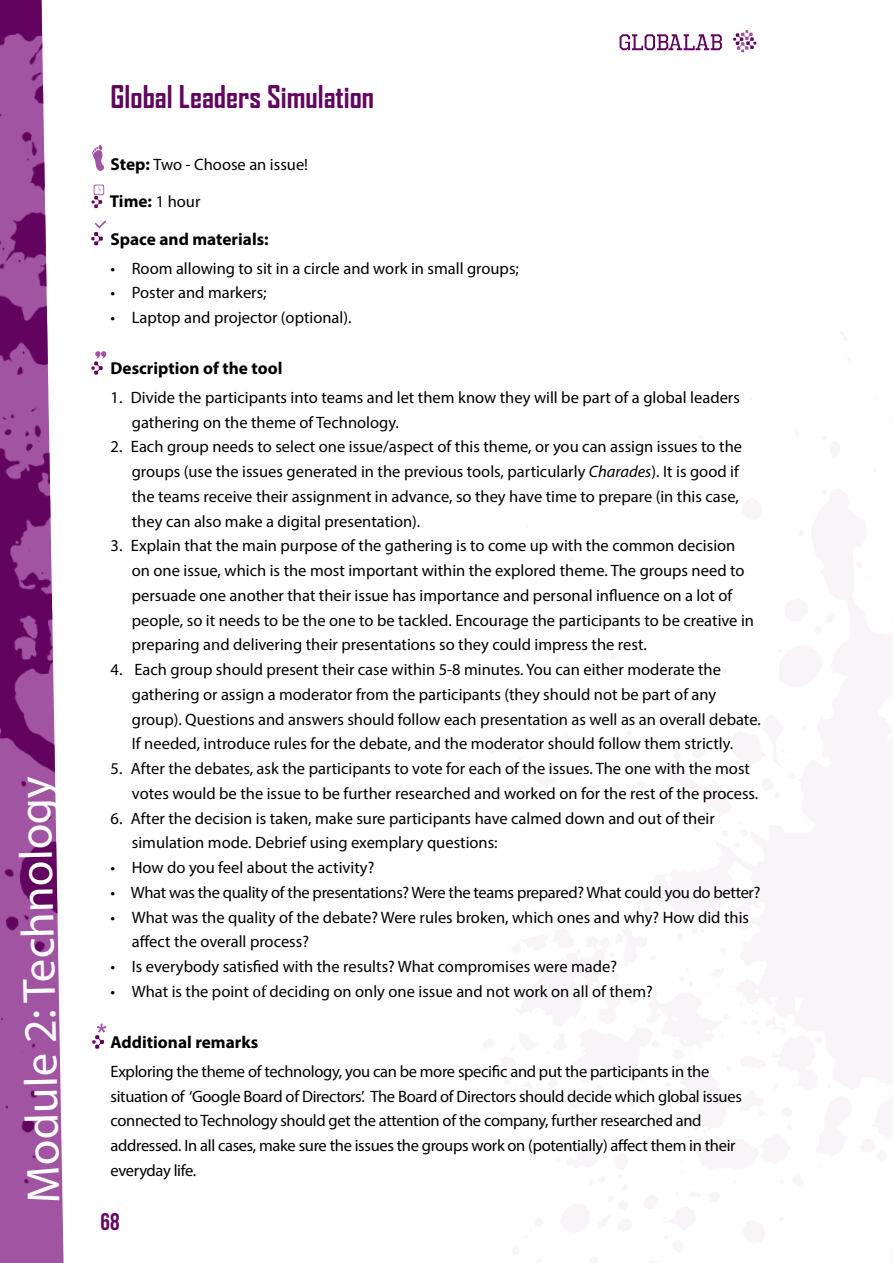
<style>
.page{position:relative;width:893px;height:1263px;background:#fff}
.page>*{position:absolute;margin:0;border:0;box-sizing:border-box;transform-origin:0 0}
.t1{font:46.65px "Myriad Pro";color:#fff}
.t2{font:700 30px "Agency FB";color:#61035f}
.t3{font:24px "Bebas Neue";color:#61035f}
.t4{font:700 17.25px/37.2px "Myriad Pro";color:#000}
.t5{font:16.5px/24.8px "Myriad Pro";color:#000}
.t6{font:16.5px/24.8px "Myriad Pro";letter-spacing:-.02em;color:#000}
.s1{font-weight:700;font-size:17.25px}
.s2{font-weight:400;font-size:16.5px}
.s3{font-style:italic}
.s4{font-family:"Cambria"}
</style>
<div class="page">
<svg style="left:620px;top:34px;width:102px;height:16px"></svg>
<svg style="left:733px;top:30px;width:23px;height:22px"></svg>
<svg style="left:484px;top:332px;width:409px;height:931px"></svg>
<svg style="left:0;top:0;width:64px;height:1263px;background:#a05b9f"></svg>
<svg style="left:92px;top:145px;width:13px;height:26px"></svg>
<svg style="left:92px;top:185px;width:12px;height:23px"></svg>
<svg style="left:91px;top:220px;width:15px;height:25px"></svg>
<svg style="left:91px;top:351px;width:16px;height:24px"></svg>
<svg style="left:92px;top:1024px;width:14px;height:25px"></svg>
<h1 class="t1" style="left:14px;top:1203px;width:429px;rotate:-91deg">Module 2: Technology</h1>
<h2 class="t2" style="left:111px;top:78px;width:265px">Global Leaders Simulation</h2>
<p class="t5" style="left:111px;top:152px;width:199px"><span class="s1">Step:</span> Two - Choose an issue!</p>
<p class="t4" style="left:110px;top:182px;width:160px">Time: <span class="s2">1 hour<br></span>Space and materials:</p>
<p class="t5" style="left:111px;top:255px;width:410px">• Room allowing to sit in a circle and work in small groups;</p>
<p class="t5" style="left:111px;top:280px;width:158px">• Poster and markers;</p>
<p class="t5" style="left:111px;top:305px;width:242px">• Laptop and projector (optional).</p>
<p class="t4" style="left:111px;top:349px;width:173px">Description of the tool</p>
<p class="t5" style="left:132px;top:385px;width:610px;text-indent:-21px">1. Divide the participants into teams and let them know they will be part of a global leaders gathering on the theme of Technology.</p>
<p class="t5" style="left:132px;top:434px;width:612px;text-indent:-21px">2. Each group needs to select one issue/aspect of this theme, or you can assign issues to the groups (use the issues generated in the previous tools, particularly <span class="s3">Charades</span>). It is good if the teams receive their assignment in advance, so they have time to prepare (in this case, they can also make a digital presentation).</p>
<p class="t5" style="left:132px;top:533px;width:624px;text-indent:-21px">3. Explain that the main purpose of the gathering is to come up with the common decision on one issue, which is the most important within the explored theme. The groups need to persuade one another that their issue has importance and personal influence on a lot of people, so it needs to be the one to be tackled. Encourage the participants to be creative in preparing and delivering their presentations so they could impress the rest.</p>
<p class="t5" style="left:132px;top:657px;width:630px;text-indent:-21px">4. Each group should present their case within 5-8 minutes. You can either moderate the gathering or assign a moderator from the participants (they should not be part of any group). Questions and answers should follow each presentation as well as an overall debate.<br>If needed, introduce rules for the debate, and the moderator should follow them strictly.</p>
<p class="t5" style="left:132px;top:756px;width:628px;text-indent:-21px">5. After the debates, ask the participants to vote for each of the issues. The one with the most votes would be the issue to be further researched and worked on for the rest of the process.</p>
<p class="t5" style="left:132px;top:805px;width:584px;text-indent:-21px">6. After the decision is taken, make sure participants have calmed down and out of their simulation mode. Debrief using exemplary questions:</p>
<p class="t5" style="left:111px;top:855px;width:265px">• How do you feel about the activity?</p>
<p class="t6" style="left:111px;top:880px;width:651px">• What was the quality of the presentations? Were the teams prepared? What could you do better?</p>
<p class="t5" style="left:132px;top:904px;width:619px;text-indent:-21px">• What was the quality of the debate? Were rules broken, which ones and why? How did this affect the overall process?</p>
<p class="t5" style="left:111px;top:954px;width:508px">• Is everybody satisfied with the results? What compromises were made?</p>
<p class="t5" style="left:111px;top:979px;width:544px">• What is the point <span class="s4">of</span> deciding on only one issue and not work on all of them?</p>
<p class="t4" style="left:111px;top:1023px;width:149px">Additional remarks</p>
<p class="t6" style="left:111px;top:1059px;width:633px">Exploring the theme of technology, you can be more specific and put the participants in the situation of ‘Google Board of Directors’. The Board of Directors should decide which global issues connected to Technology should get the attention of the company, further researched and addressed. In all cases, make sure the issues the groups work on (potentially) affect them in their everyday life.</p>
<h3 class="t3" style="left:101px;top:1208px;width:21px">68</h3>
</div>
